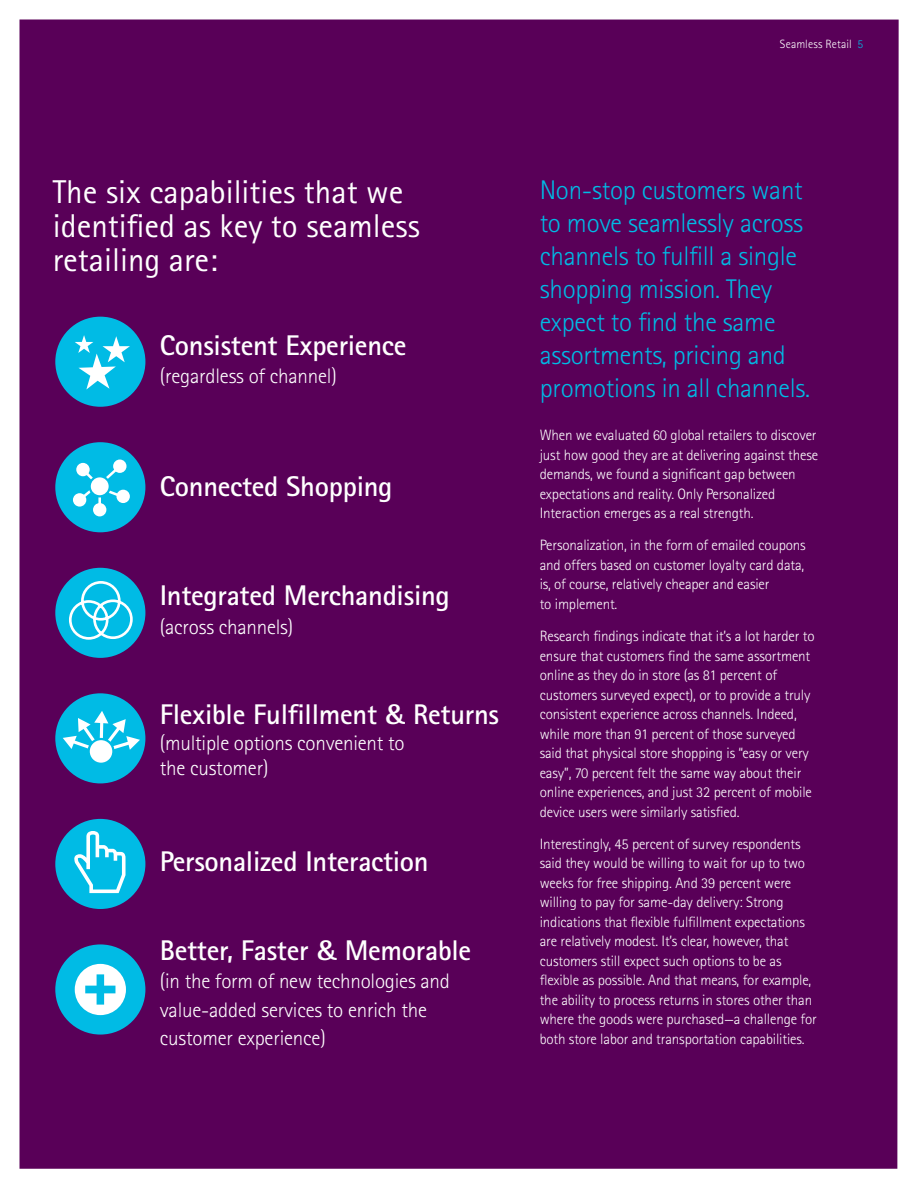
<style>
.page{position:relative;width:918px;height:1188px;background:#fff}
.page>*{position:absolute;margin:0;border:0;box-sizing:border-box;transform-origin:0 0}
.t1{font:33px/33.6px "Agfa Rotis Sans Serif";color:#fff}
.t2{font:700 28.5px "Agfa Rotis Sans Serif";letter-spacing:-.01em;color:#fff}
.t3{font:300 27px/33px "Agfa Rotis Sans Serif";letter-spacing:-.01em;color:#00bbe5}
.t4{font:300 21px/28.5px "Agfa Rotis Sans Serif";letter-spacing:-.01em;color:#fff}
.t5{font:300 15px/19.5px "Agfa Rotis Sans Serif";letter-spacing:-.01em;color:#fff}
.t6{font:300 12px "Agfa Rotis Sans Serif";letter-spacing:.01em;color:#fff}
.s1{color:#00bbe5}
</style>
<div class="page">
<div style="left:20px;top:19px;width:879px;height:1150px;background:#590058"></div>
<div style="left:55px;top:442px;width:90px;height:90px;background:#00bbe5;border-radius:50%"></div>
<div style="left:113px;top:460px;width:14px;height:13px;background:#fff;border-radius:50%"></div>
<svg style="left:76px;top:463px;width:14px;height:13px"></svg>
<div style="left:116px;top:490px;width:14px;height:13px;background:#fff;border-radius:50%"></div>
<div style="left:93px;top:503px;width:13px;height:13px;background:#fff;border-radius:50%"></div>
<div style="left:73px;top:493px;width:13px;height:14px;background:#fff;border-radius:50%"></div>
<svg style="left:79px;top:465px;width:43px;height:45px"></svg>
<div style="left:55px;top:568px;width:90px;height:90px;background:#00bbe5;border-radius:50%"></div>
<svg style="left:68px;top:580px;width:66px;height:60px"></svg>
<div style="left:55px;top:819px;width:90px;height:90px;background:#00bbe5;border-radius:50%"></div>
<svg style="left:74px;top:831px;width:52px;height:62px"></svg>
<div style="left:55px;top:944px;width:90px;height:91px;background:#00bbe5;border-radius:50%"></div>
<div style="left:75px;top:964px;width:51px;height:51px;background:#fff;border-radius:50%"></div>
<svg style="left:85px;top:974px;width:30px;height:31px"></svg>
<div style="left:55px;top:693px;width:90px;height:90px;background:#00bbe5;border-radius:50%"></div>
<svg style="left:63px;top:711px;width:77px;height:39px"></svg>
<div style="left:55px;top:317px;width:90px;height:90px;background:#00bbe5;border-radius:50%"></div>
<svg style="left:75px;top:335px;width:55px;height:55px"></svg>
<div style="left:90px;top:476px;width:20px;height:20px;background:#fff;border-radius:50%"></div>
<div style="left:89px;top:475px;width:22px;height:22px;border:2px solid #00bbe5;border-radius:50%"></div>
<div style="left:89px;top:739px;width:24px;height:25px;background:#fff;border-radius:50%"></div>
<div style="left:88px;top:738px;width:27px;height:27px;border:2px solid #00bbe5;border-radius:50%"></div>
<p class="t6" style="left:780px;top:37px;width:85px">Seamless Retail <span class="s1">5</span></p>
<h1 class="t1" style="left:53px;top:175px;width:369px">The six capabilities that we identified as key to seamless retailing are:</h1>
<h2 class="t2" style="left:160px;top:327px;width:248px">Consistent Experience</h2>
<h3 class="t4" style="left:160px;top:362px;width:178px">(regardless of channel)</h3>
<h2 class="t2" style="left:160px;top:469px;width:234px">Connected Shopping</h2>
<h2 class="t2" style="left:160px;top:578px;width:292px">Integrated Merchandising</h2>
<h3 class="t4" style="left:160px;top:612px;width:135px">(across channels)</h3>
<h2 class="t2" style="left:160px;top:697px;width:341px">Flexible Fulfillment &amp; Returns</h2>
<h3 class="t4" style="left:160px;top:730px;width:246px;line-height:25.5px">(multiple options convenient to the customer)</h3>
<h2 class="t2" style="left:160px;top:843px;width:270px">Personalized Interaction</h2>
<h2 class="t2" style="left:160px;top:932px;width:313px">Better, Faster &amp; Memorable</h2>
<h3 class="t4" style="left:160px;top:967px;width:292px">(in the form of new technologies and value-added services to enrich the customer experience)</h3>
<h3 class="t3" style="left:540px;top:173px;width:272px">Non-stop customers want to move seamlessly across channels to fulfill a single shopping mission. They expect to find the same assortments, pricing and promotions in all channels.</h3>
<p class="t5" style="left:540px;top:425px;width:280px">When we evaluated 60 global retailers to discover just how good they are at delivering against these demands, we found a significant gap between expectations and reality. Only Personalized Interaction emerges as a real strength.</p>
<p class="t5" style="left:540px;top:535px;width:268px">Personalization, in the form of emailed coupons and offers based on customer loyalty card data, is, of course, relatively cheaper and easier<br>to implement.</p>
<p class="t5" style="left:540px;top:626px;width:276px">Research findings indicate that it’s a lot harder to ensure that customers find the same assortment online as they do in store (as 81 percent of customers surveyed expect), or to provide a truly consistent experience across channels. Indeed, while more than 91 percent of those surveyed said that physical store shopping is “easy or very easy”, 70 percent felt the same way about their online experiences, and just 32 percent of mobile device users were similarly satisfied.</p>
<p class="t5" style="left:540px;top:834px;width:279px">Interestingly, 45 percent of survey respondents said they would be willing to wait for up to two weeks for free shipping. And 39 percent were willing to pay for same-day delivery: Strong indications that flexible fulfillment expectations are relatively modest. It’s clear, however, that customers still expect such options to be as flexible as possible. And that means, for example, the ability to process returns in stores other than where the goods were purchased—a challenge for both store labor and transportation capabilities.</p>
</div>
